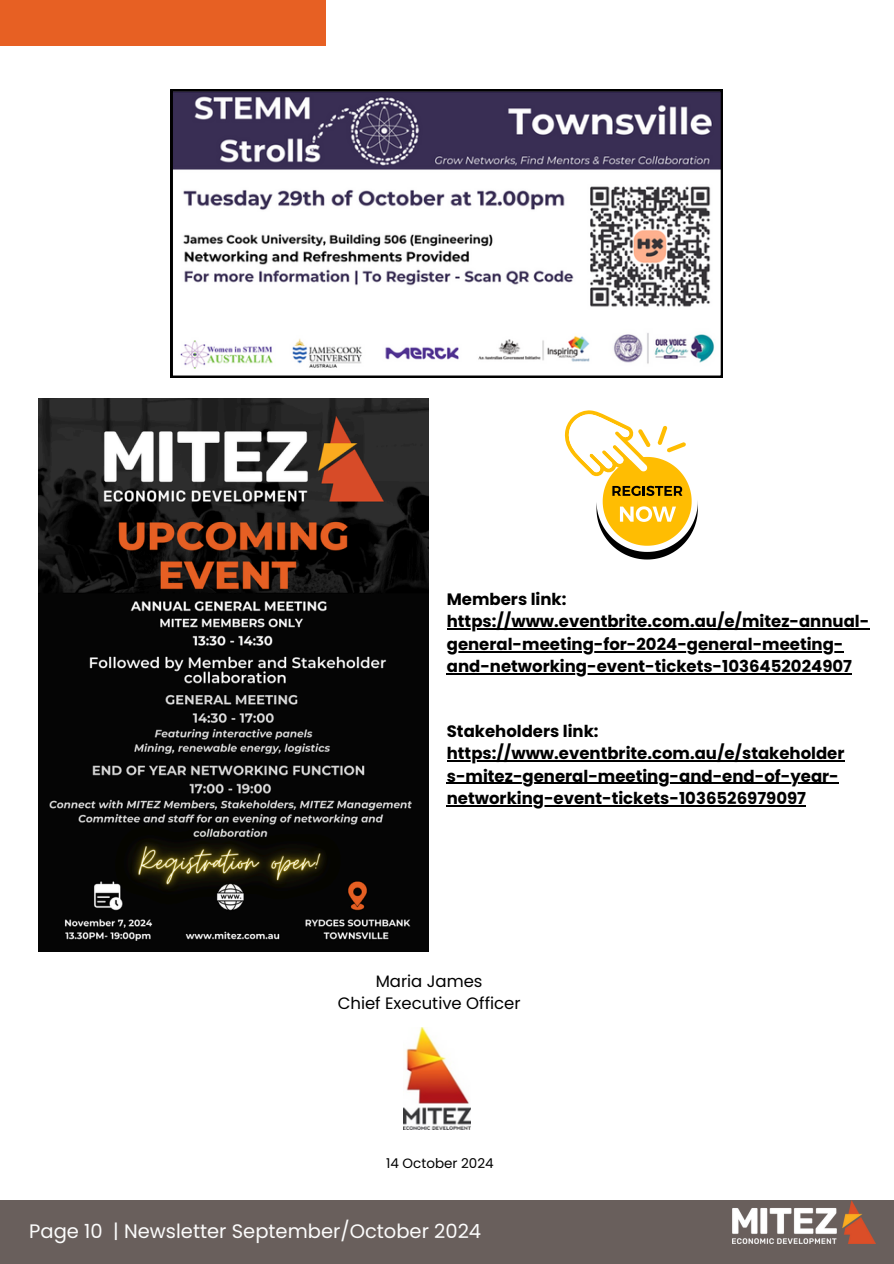
<style>
.page{position:relative;width:894px;height:1264px;background:#fff}
.page>*{position:absolute;margin:0;border:0;box-sizing:border-box;transform-origin:0 0}
.t1{font:19.5px "Poppins";color:#fcfcfc}
.t2{font:700 16.5px/22.5px "Poppins";color:#000}
.t3{font:16.5px/22.5px "Poppins";color:#000;text-align:center}
.t4{font:13.5px "Poppins";color:#000}
</style>
<div class="page">
<div style="left:0;top:0;width:325px;height:45px;background:#e76023"></div>
<div style="left:0;top:1199px;width:893px;height:64px;background:#695f5c"></div>
<img style="left:732px;top:1199px;width:143px;height:44px">
<img style="left:404px;top:1027px;width:66px;height:102px">
<svg style="left:564px;top:410px;width:133px;height:149px"></svg>
<svg style="left:171px;top:89px;width:551px;height:288px"></svg>
<img style="left:38px;top:399px;width:390px;height:552px">
<hr style="left:446px;top:628px;width:423px;height:1px;background:#000">
<hr style="left:446px;top:651px;width:397px;height:1px;background:#000">
<hr style="left:446px;top:673px;width:405px;height:1px;background:#000">
<hr style="left:446px;top:760px;width:398px;height:1px;background:#000">
<hr style="left:446px;top:782px;width:392px;height:1px;background:#000">
<hr style="left:446px;top:805px;width:359px;height:1px;background:#000">
<p class="t2" style="left:446px;top:587px;width:121px">Members link:</p>
<p class="t2" style="left:446px;top:610px;width:424px">https://www.eventbrite.com.au/e/mitez-annual-</p>
<p class="t2" style="left:446px;top:632px;width:406px">general-meeting-for-2024-general-meeting&shy;and-networking-event-tickets-1036452024907</p>
<p class="t2" style="left:446px;top:719px;width:399px">Stakeholders link: https://www.eventbrite.com.au/e/stakeholder s-mitez-general-meeting-and-end-of-year&shy;networking-event-tickets-1036526979097</p>
<h3 class="t3" style="left:337px;top:969px;width:184px">Maria James<br>Chief Executive Officer</h3>
<p class="t4" style="left:386px;top:1154px;width:109px">14 October 2024</p>
<h2 class="t1" style="left:29px;top:1216px;width:453px">Page 10 | Newsletter September/October 2024</h2>
</div>
